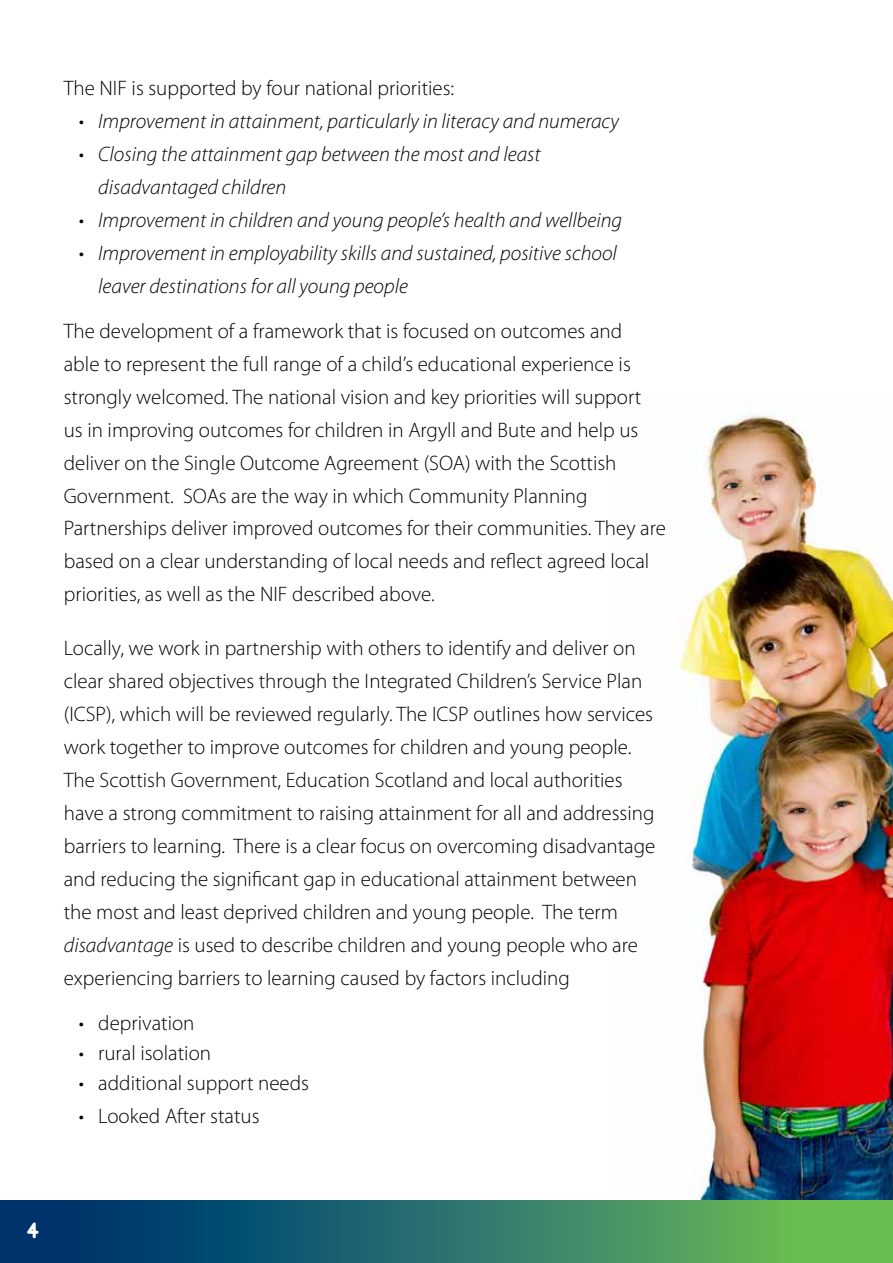
<style>
.page{position:relative;width:893px;height:1263px;background:#fff}
.page>*{position:absolute;margin:0;border:0;box-sizing:border-box;transform-origin:0 0}
.t1{font:24px "Eurofurencebold";color:#fff}
.t2{font:300 21px/33px "Myriad Pro";color:#000}
.t3{font:italic 300 21px/33px "Myriad Pro";color:#000}
.s1{font-style:italic}
</style>
<div class="page">
<img style="left:678px;top:410px;width:215px;height:790px">
<div style="left:0;top:1200px;width:893px;height:63px;background:linear-gradient(to right,#002677,#72c657)"></div>
<p class="t2" style="left:64px;top:71px;width:392px">The NIF is supported by four national priorities:</p>
<p class="t3" style="left:79px;top:104px;width:542px">• Improvement in attainment, particularly in literacy and numeracy</p>
<p class="t3" style="left:98px;top:137px;width:444px;text-indent:-20px">• Closing the attainment gap between the most and least disadvantaged children</p>
<p class="t3" style="left:79px;top:203px;width:545px">• Improvement in children and young people’s health and wellbeing</p>
<p class="t3" style="left:98px;top:236px;width:520px;text-indent:-20px">• Improvement in employability skills and sustained, positive school leaver destinations for all young people</p>
<p class="t2" style="left:64px;top:314px;width:604px">The development of a framework that is focused on outcomes and<br>able to represent the full range of a child’s educational experience is strongly welcomed. The national vision and key priorities will support<br>us in improving outcomes for children in Argyll and Bute and help us deliver on the Single Outcome Agreement (SOA) with the Scottish Government. SOAs are the way in which Community Planning Partnerships deliver improved outcomes for their communities. They are based on a clear understanding of local needs and refect agreed local priorities, as well as the NIF described above.</p>
<p class="t2" style="left:64px;top:632px;width:593px">Locally, we work in partnership with others to identify and deliver on clear shared objectives through the Integrated Children’s Service Plan (ICSP), which will be reviewed regularly. The ICSP outlines how services work together to improve outcomes for children and young people.<br>The Scottish Government, Education Scotland and local authorities have a strong commitment to raising attainment for all and addressing barriers to learning. There is a clear focus on overcoming disadvantage and reducing the signifcant gap in educational attainment between the most and least deprived children and young people. The term <span class="s1">disadvantage</span> is used to describe children and young people who are experiencing barriers to learning caused by factors including</p>
<p class="t2" style="left:79px;top:1007px;width:117px">• deprivation</p>
<p class="t2" style="left:79px;top:1037px;width:134px">• rural isolation</p>
<p class="t2" style="left:79px;top:1067px;width:232px">• additional support needs</p>
<p class="t2" style="left:79px;top:1100px;width:182px">• Looked After status</p>
<p class="t1" style="left:27px;top:1216px;width:14px">4</p>
</div>
